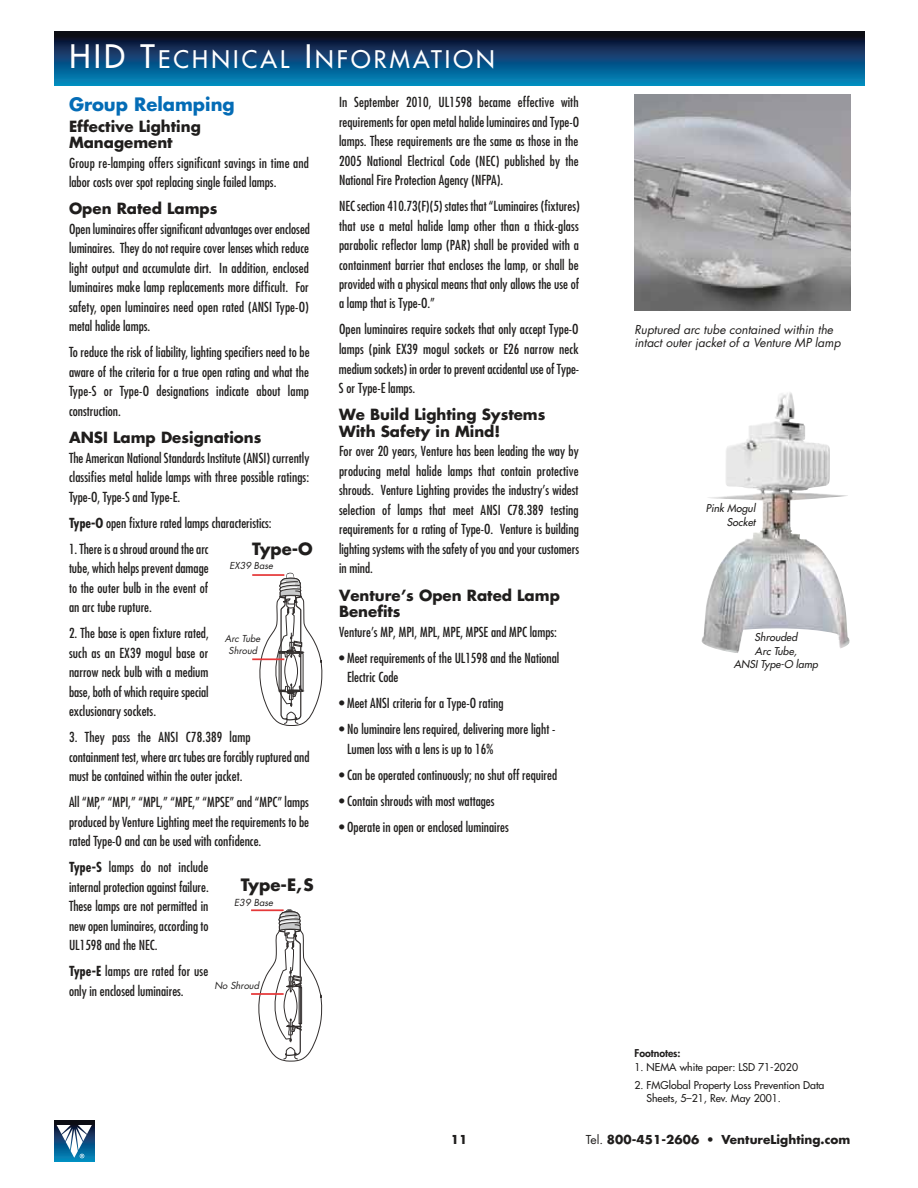
<style>
.page{position:relative;width:918px;height:1188px;background:#fff}
.page>*{position:absolute;margin:0;border:0;box-sizing:border-box;transform-origin:0 0}
.t1{font:500 23.7px "Futura Std";letter-spacing:.135em;color:#fff}
.t2{font:700 18px "Futura Std";color:#046cb6}
.t3{font:700 16.65px "Futura Std";color:#201e1d}
.t4{font:700 16.5px "Futura Std";color:#201e1d}
.t5{font:700 15px/16.5px "Futura Std";color:#201e1d}
.t6{font:condensed 13.5px/19.5px "Futura Std";color:#201e1d;text-align:justify}
.t7{font:italic 12px/13.5px "Futura Std";letter-spacing:-.005em;color:#201e1d}
.t8{font:700 12px "Futura Std";letter-spacing:.005em;color:#201e1d}
.t9{font:500 10.5px/13.5px "Futura Std";color:#201e1d}
.t10{font:italic 500 10.5px/13.5px "Futura Std";color:#201e1d;text-align:right}
.t11{font:800 10.5px "Futura Std";color:#201e1d}
.t12{font:italic 9.45px "Futura Std";letter-spacing:-.005em;color:#201e1d}
.t13{font:italic 9.3px/11.6px "Futura Std";letter-spacing:-.005em;color:#201e1d;text-align:center}
.s1{font-size:31.5px}
.s2{font-weight:700}
.s3{font-weight:400}
</style>
<div class="page">
<svg style="left:54px;top:1121px;width:40px;height:40px"></svg>
<svg style="left:57px;top:1125px;width:35px;height:33px"></svg>
<svg style="left:54px;top:32px;width:810px;height:54px;background:#0a4872"></svg>
<img style="left:635px;top:94px;width:216px;height:216px">
<img style="left:702px;top:392px;width:148px;height:261px">
<svg style="left:256px;top:909px;width:67px;height:153px"></svg>
<hr style="left:251px;top:993px;width:33px;height:2px;background:#e53839">
<hr style="left:251px;top:909px;width:33px;height:2px;background:#e53839">
<svg style="left:257px;top:572px;width:65px;height:154px"></svg>
<hr style="left:252px;top:658px;width:32px;height:2px;background:#e53839">
<hr style="left:252px;top:574px;width:32px;height:2px;background:#e53839">
<h1 class="t1" style="left:69px;top:48px;width:427px"><span class="s1">HID T</span>ECHNICAL <span class="s1">I</span>NFORMATION</h1>
<h2 class="t2" style="left:69px;top:96px;width:167px">Group Relamping</h2>
<p class="t5" style="left:69px;top:119px;width:133px">Effective Lighting<br>Management</p>
<p class="t6" style="left:69px;top:154px;width:242px">Group re-lamping offers significant savings in time and labor costs over spot replacing single failed lamps.</p>
<p class="t5" style="left:69px;top:202px;width:150px">Open Rated Lamps</p>
<p class="t6" style="left:69px;top:220px;width:242px">Open luminaires offer significant advantages over enclosed luminaires. They do not require cover lenses which reduce light output and accumulate dirt. In addition, enclosed luminaires make lamp replacements more difficult. For safety, open luminaires need open rated (ANSI Type-O) metal halide lamps.</p>
<p class="t6" style="left:69px;top:344px;width:242px">To reduce the risk of liability, lighting specifiers need to be aware of the criteria for a true open rating and what the Type-S or Type-O designations indicate about lamp construction.</p>
<p class="t5" style="left:69px;top:431px;width:194px">ANSI Lamp Designations</p>
<p class="t6" style="left:69px;top:449px;width:242px">The American National Standards Institute (ANSI) currently classifies metal halide lamps with three possible ratings:<br>Type-O, Type-S and Type-E.</p>
<p class="t6" style="left:69px;top:514px;width:204px"><span class="s2">Type-O</span> open fixture rated lamps characteristics:</p>
<p class="t6" style="left:69px;top:540px;width:141px">1. There is a shroud around the arc tube, which helps prevent damage to the outer bulb in the event of an arc tube rupture.</p>
<p class="t6" style="left:69px;top:624px;width:141px">2. The base is open fixture rated, such as an EX39 mogul base or narrow neck bulb with a medium base, both of which require special exclusionary sockets.</p>
<p class="t6" style="left:69px;top:728px;width:242px;text-align:left">3. They pass the ANSI C78.389 lamp<br>containment test, where arc tubes are forcibly ruptured and must be contained within the outer jacket.</p>
<p class="t6" style="left:69px;top:793px;width:242px">All “MP,” “MPI,” “MPL,” “MPE,” “MPSE” and “MPC” lamps produced by Venture Lighting meet the requirements to be rated Type-O and can be used with confidence.</p>
<p class="t6" style="left:69px;top:858px;width:141px"><span class="s2">Type-S</span> lamps do not include internal protection against failure.<br>These lamps are not permitted in new open luminaires, according to UL1598 and the NEC.</p>
<p class="t6" style="left:69px;top:962px;width:141px"><span class="s2">Type-E</span> lamps are rated for use only in enclosed luminaires.</p>
<p class="t4" style="left:252px;top:541px;width:62px">Type-O</p>
<p class="t13" style="left:230px;top:560px;width:45px">EX39 Base</p>
<p class="t13" style="left:225px;top:633px;width:37px">Arc Tube<br>Shroud</p>
<p class="t3" style="left:241px;top:877px;width:75px">Type-E,S</p>
<p class="t12" style="left:234px;top:897px;width:40px">E39 Base</p>
<p class="t12" style="left:214px;top:980px;width:46px">No Shroud</p>
<p class="t6" style="left:339px;top:93px;width:242px">In September 2010, UL1598 became effective with requirements for open metal halide luminaires and Type-O lamps. These requirements are the same as those in the 2005 National Electrical Code (NEC) published by the National Fire Protection Agency (NFPA).</p>
<p class="t6" style="left:339px;top:197px;width:242px">NEC section 410.73(F)(5) states that “Luminaires (fixtures) that use a metal halide lamp other than a thick-glass parabolic reflector lamp (PAR) shall be provided with a containment barrier that encloses the lamp, or shall be provided with a physical means that only allows the use of a lamp that is Type-O.”</p>
<p class="t6" style="left:339px;top:321px;width:242px">Open luminaires require sockets that only accept Type-O lamps (pink EX39 mogul sockets or E26 narrow neck medium sockets) in order to prevent accidental use of Type-S or Type-E lamps.</p>
<p class="t5" style="left:339px;top:408px;width:208px">We Build Lighting Systems<br>With Safety in Mind!</p>
<p class="t6" style="left:339px;top:443px;width:242px">For over 20 years, Venture has been leading the way by producing metal halide lamps that contain protective shrouds. Venture Lighting provides the industry’s widest selection of lamps that meet ANSI C78.389 testing requirements for a rating of Type-O. Venture is building lighting systems with the safety of you and your customers in mind.</p>
<p class="t5" style="left:339px;top:588px;width:222px">Venture’s Open Rated Lamp<br>Benefits</p>
<p class="t6" style="left:339px;top:623px;width:219px">Venture’s MP, MPI, MPL, MPE, MPSE and MPC lamps:</p>
<p class="t6" style="left:347px;top:649px;width:214px;text-indent:-8px">• Meet requirements of the UL1598 and the National<br>Electric Code</p>
<p class="t6" style="left:339px;top:694px;width:166px">• Meet ANSI criteria for a Type-O rating</p>
<p class="t6" style="left:347px;top:720px;width:210px;text-indent:-8px">• No luminaire lens required, delivering more light -<br>Lumen loss with a lens is up to 16%</p>
<p class="t6" style="left:339px;top:766px;width:220px">• Can be operated continuously; no shut off required</p>
<p class="t6" style="left:339px;top:792px;width:157px">• Contain shrouds with most wattages</p>
<p class="t6" style="left:339px;top:818px;width:171px">• Operate in open or enclosed luminaires</p>
<p class="t7" style="left:635px;top:323px;width:208px">Ruptured arc tube contained within the intact outer jacket of a Venture MP lamp</p>
<p class="t10" style="left:706px;top:502px;width:51px">Pink Mogul<br>Socket</p>
<p class="t10" style="left:734px;top:631px;width:86px;text-align:center">Shrouded<br>Arc Tube,<br>ANSI Type-O lamp</p>
<p class="t11" style="left:635px;top:1049px;width:48px">Footnotes:</p>
<p class="t9" style="left:635px;top:1061px;width:165px">1. NEMA white paper: LSD 71-2020</p>
<p class="t9" style="left:647px;top:1079px;width:179px;text-indent:-12px">2. FMGlobal Property Loss Prevention Data<br>Sheets, 5–21, Rev. May 2001.</p>
<p class="t8" style="left:451px;top:1134px;width:18px">11</p>
<p class="t8" style="left:586px;top:1134px;width:266px"><span class="s3">Tel.</span> 800-451-2606 <span class="s3">•</span> VentureLighting.com</p>
</div>
